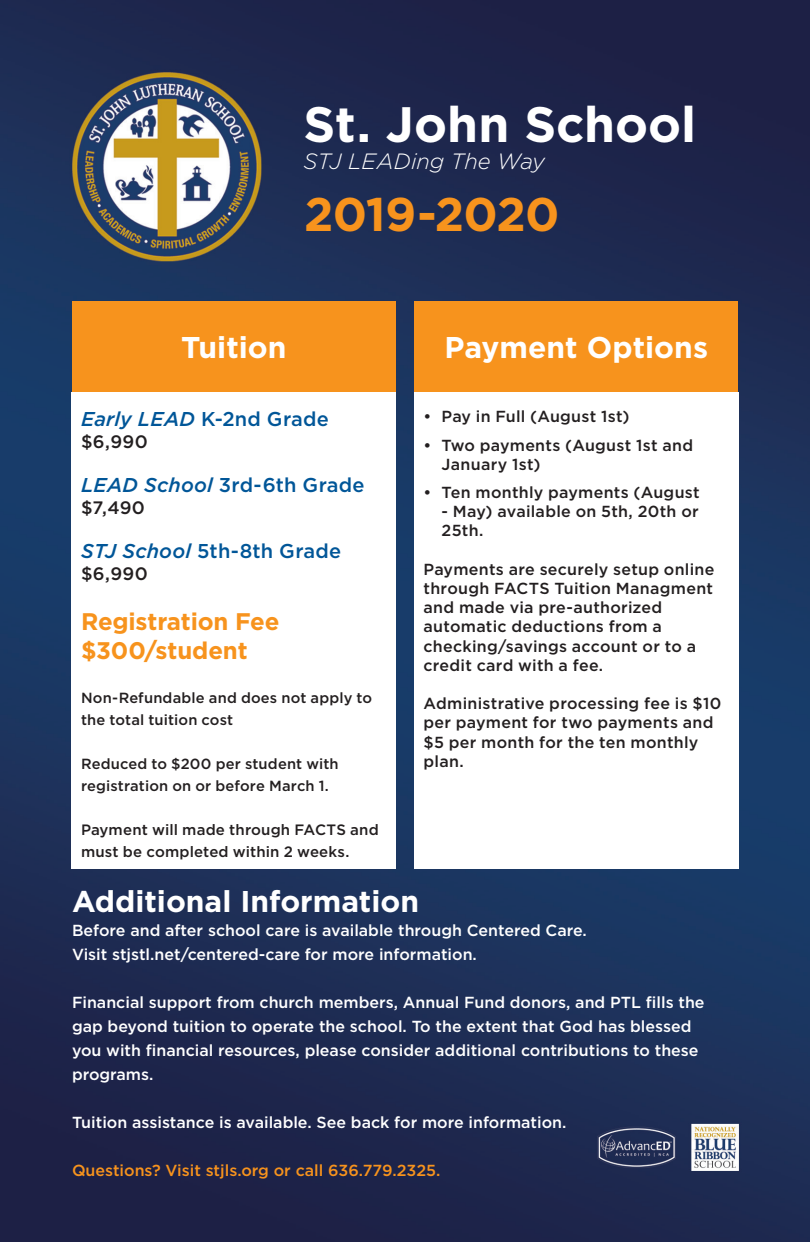
<style>
.page{position:relative;width:810px;height:1242px;background:#fff}
.page>*{position:absolute;margin:0;border:0;box-sizing:border-box;transform-origin:0 0}
.t1{font:700 49.8px "Gotham";color:#fff}
.t2{font:700 47.2px "Gotham";letter-spacing:-.015em;color:#f7931d}
.t3{font:700 30px "Gotham";color:#fff}
.t4{font:700 24px/28.8px "Gotham";letter-spacing:-.01em;color:#f7931d}
.t5{font:italic 300 22px "Gotham";letter-spacing:-.005em;color:#fff}
.t6{font:500 20px "Gotham";letter-spacing:.01em;color:#015698}
.t7{font:500 18px "Gotham";letter-spacing:.025em;color:#231f20}
.t8{font:500 16px/24px "Gotham";color:#fff}
.t9{font:500 16px/19.2px "Gotham";letter-spacing:.015em;color:#231f20}
.t10{font:500 16px "Gotham";color:#f7931d}
.t11{font:500 15px/22px "Gotham";letter-spacing:.01em;color:#231f20}
.t12{font:500 14.6px/22px "Gotham";letter-spacing:.01em;color:#231f20}
.s1{font-style:italic}
</style>
<div class="page">
<img style="left:0;top:0;width:810px;height:1242px">
<div style="left:72px;top:302px;width:324px;height:94px;background:#f7931d"></div>
<div style="left:72px;top:392px;width:324px;height:476px;background:#fff"></div>
<div style="left:414px;top:301px;width:324px;height:95px;background:#f7931d"></div>
<div style="left:414px;top:392px;width:324px;height:476px;background:#fff"></div>
<p class="t1" style="left:304px;top:92px;width:394px">St. John School</p>
<p class="t5" style="left:304px;top:147px;width:243px">STJ LEADing The Way</p>
<p class="t2" style="left:304px;top:183px;width:257px">2019-2020</p>
<p class="t3" style="left:181px;top:328px;width:107px">Tuition</p>
<p class="t3" style="left:445px;top:328px;width:265px">Payment Options</p>
<p class="t6" style="left:81px;top:406px;width:249px"><span class="s1">Early LEAD</span> K-2nd Grade</p>
<p class="t7" style="left:81px;top:430px;width:68px">$6,990</p>
<p class="t6" style="left:81px;top:472px;width:285px"><span class="s1">LEAD School</span> 3rd-6th Grade</p>
<p class="t7" style="left:81px;top:496px;width:66px">$7,490</p>
<p class="t6" style="left:81px;top:538px;width:262px"><span class="s1">STJ School</span> 5th-8th Grade</p>
<p class="t7" style="left:81px;top:562px;width:68px">$6,990</p>
<p class="t4" style="left:81px;top:607px;width:200px">Registration Fee $300/student</p>
<p class="t12" style="left:81px;top:687px;width:293px">Non-Refundable and does not apply to the total tuition cost</p>
<p class="t12" style="left:81px;top:753px;width:259px">Reduced to $200 per student with registration on or before March 1.</p>
<p class="t11" style="left:81px;top:819px;width:299px">Payment will made through FACTS and must be completed within 2 weeks.</p>
<p class="t9" style="left:424px;top:407px;width:208px">• Pay in Full (August 1st)</p>
<p class="t9" style="left:442px;top:435px;width:253px;text-indent:-18px">• Two payments (August 1st and<br>January 1st)</p>
<p class="t9" style="left:424px;top:483px;width:278px">• Ten monthly payments (August</p>
<p class="t9" style="left:442px;top:502px;width:259px">- May) available on 5th, 20th or<br>25th.</p>
<p class="t9" style="left:424px;top:559px;width:292px">Payments are securely setup online through FACTS Tuition Managment and made via pre-authorized automatic deductions from a checking/savings account or to a credit card with a fee.</p>
<p class="t9" style="left:424px;top:694px;width:299px">Administrative processing fee is $10 per payment for two payments and $5 per month for the ten monthly plan.</p>
<p class="t3" style="left:72px;top:882px;width:349px">Additional Information</p>
<p class="t8" style="left:72px;top:919px;width:516px">Before and after school care is available through Centered Care.<br>Visit stjstl.net/centered-care for more information.</p>
<p class="t8" style="left:72px;top:991px;width:634px">Financial support from church members, Annual Fund donors, and PTL fills the gap beyond tuition to operate the school. To the extent that God has blessed you with financial resources, please consider additional contributions to these programs.</p>
<p class="t8" style="left:72px;top:1111px;width:496px">Tuition assistance is available. See back for more information.</p>
<p class="t10" style="left:72px;top:1160px;width:370px">Questions? Visit stjls.org or call 636.779.2325.</p>
</div>
